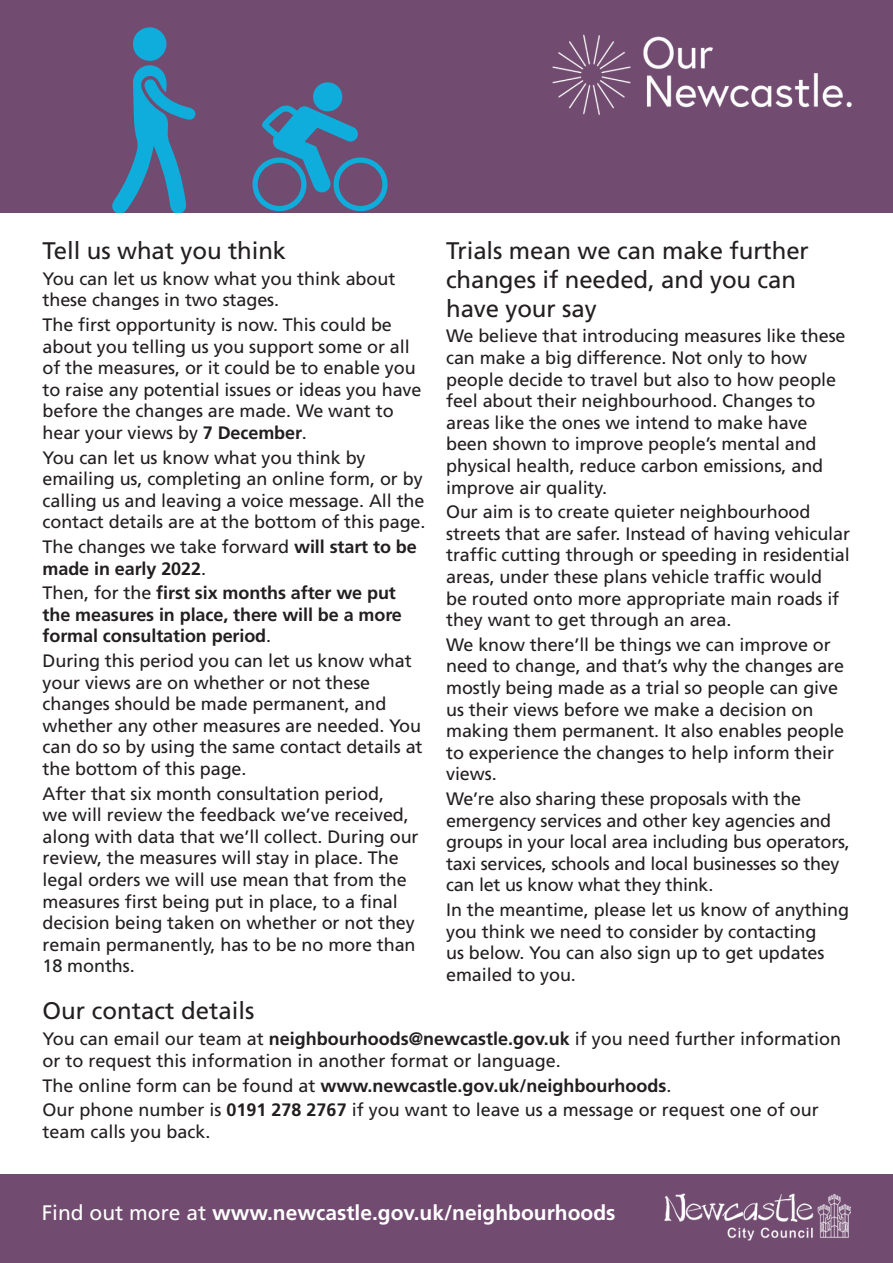
<style>
.page{position:relative;width:893px;height:1263px;background:#fff}
.page>*{position:absolute;margin:0;border:0;box-sizing:border-box;transform-origin:0 0}
.t1{font:24px/28.8px "Frutiger";letter-spacing:-.005em;color:#231f20}
.t2{font:700 21px "Frutiger";color:#fff}
.t3{font:18px/21.6px "Frutiger";letter-spacing:-.005em;color:#231f20}
.t4{font:700 18px/21.6px "Frutiger";letter-spacing:-.005em;color:#231f20}
.s1{font-weight:700}
.s2{font-weight:400}
</style>
<div class="page">
<div style="left:0;top:1174px;width:893px;height:89px;background:#714c70"></div>
<div style="left:0;top:0;width:893px;height:213px;background:#714c70"></div>
<img style="left:552px;top:34px;width:300px;height:81px">
<img style="left:664px;top:1194px;width:187px;height:47px">
<svg style="left:112px;top:27px;width:83px;height:186px"></svg>
<div style="left:313px;top:82px;width:29px;height:29px;background:#0eaddc;border-radius:50%"></div>
<svg style="left:252px;top:104px;width:136px;height:107px"></svg>
<p class="t1" style="left:43px;top:236px;width:245px">Tell us what you think</p>
<p class="t3" style="left:43px;top:268px;width:354px">You can let us know what you think about these changes in two stages.</p>
<p class="t3" style="left:43px;top:314px;width:380px">The first opportunity is now. This could be about you telling us you support some or all of the measures, or it could be to enable you to raise any potential issues or ideas you have before the changes are made. We want to hear your views by <span class="s1">7 December</span>.</p>
<p class="t3" style="left:43px;top:447px;width:384px">You can let us know what you think by emailing us, completing an online form, or by calling us and leaving a voice message. All the contact details are at the bottom of this page.</p>
<p class="t4" style="left:43px;top:536px;width:376px"><span class="s2">The changes we take forward</span> will start to be made in early 2022<span class="s2">.</span></p>
<p class="t4" style="left:43px;top:582px;width:361px"><span class="s2">Then, for the</span> first six months after we put the measures in place, there will be a more formal consultation period<span class="s2">.</span></p>
<p class="t3" style="left:43px;top:650px;width:382px">During this period you can let us know what your views are on whether or not these changes should be made permanent, and whether any other measures are needed. You can do so by using the same contact details at the bottom of this page.</p>
<p class="t3" style="left:43px;top:782px;width:378px">After that six month consultation period,<br>we will review the feedback we’ve received, along with data that we’ll collect. During our review, the measures will stay in place. The legal orders we will use mean that from the measures first being put in place, to a final decision being taken on whether or not they remain permanently, has to be no more than 18 months.</p>
<p class="t1" style="left:446px;top:236px;width:364px">Trials mean we can make further changes if needed, and you can have your say</p>
<p class="t3" style="left:446px;top:325px;width:401px">We believe that introducing measures like these can make a big difference. Not only to how people decide to travel but also to how people feel about their neighbourhood. Changes to areas like the ones we intend to make have been shown to improve people’s mental and physical health, reduce carbon emissions, and improve air quality.</p>
<p class="t3" style="left:446px;top:501px;width:405px">Our aim is to create quieter neighbourhood streets that are safer. Instead of having vehicular traffic cutting through or speeding in residential areas, under these plans vehicle traffic would<br>be routed onto more appropriate main roads if they want to get through an area.</p>
<p class="t3" style="left:446px;top:634px;width:400px">We know there’ll be things we can improve or need to change, and that’s why the changes are mostly being made as a trial so people can give us their views before we make a decision on making them permanent. It also enables people to experience the changes to help inform their views.</p>
<p class="t3" style="left:446px;top:788px;width:405px">We’re also sharing these proposals with the emergency services and other key agencies and groups in your local area including bus operators, taxi services, schools and local businesses so they can let us know what they think.</p>
<p class="t3" style="left:446px;top:899px;width:404px">In the meantime, please let us know of anything you think we need to consider by contacting<br>us below. You can also sign up to get updates emailed to you.</p>
<p class="t1" style="left:43px;top:997px;width:214px">Our contact details</p>
<p class="t3" style="left:43px;top:1028px;width:800px">You can email our team at <span class="s1">neighbourhoods@newcastle.gov.uk</span> if you need further information or to request this information in another format or language.</p>
<p class="t4" style="left:43px;top:1074px;width:630px"><span class="s2">The online form can be found at</span> www.newcastle.gov.uk/neighbourhoods<span class="s2">.</span></p>
<p class="t3" style="left:43px;top:1099px;width:778px">Our phone number is <span class="s1">0191 278 2767</span> if you want to leave us a message or request one of our team calls you back.</p>
<p class="t2" style="left:42px;top:1200px;width:575px"><span class="s2">Find out more at</span> www.newcastle.gov.uk/neighbourhoods</p>
</div>
